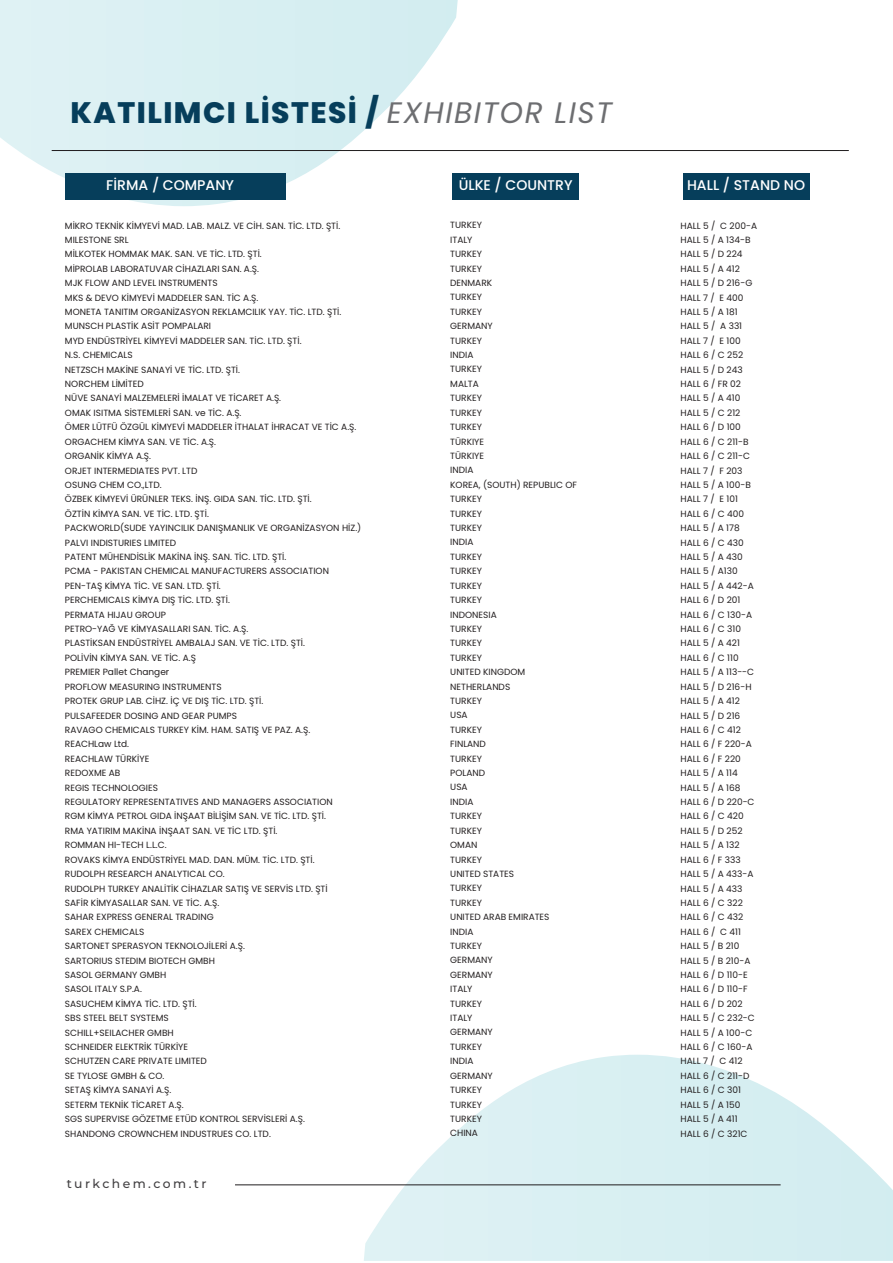
<style>
.page{position:relative;width:893px;height:1263px;background:#fff}
.page>*{position:absolute;margin:0;border:0;box-sizing:border-box;transform-origin:0 0}
.t1{font:800 29.55px "Poppins";letter-spacing:.05em;color:#063e5b}
.t2{font:500 14.1px "Poppins";color:#fff}
.t3{font:500 12.3px "Montserrat";letter-spacing:.2em;color:#434143}
.t4{font:9px/14.4px "Poppins";color:#231f20}
.s1{font-weight:400;font-style:italic;color:#6d6e71}
</style>
<div class="page">
<svg style="left:0;top:0;width:458px;height:206px"></svg>
<svg style="left:364px;top:1055px;width:529px;height:206px"></svg>
<div style="left:65px;top:173px;width:220px;height:26px;background:#063e5b"></div>
<div style="left:452px;top:173px;width:127px;height:26px;background:#063e5b"></div>
<div style="left:683px;top:173px;width:126px;height:26px;background:#063e5b"></div>
<hr style="left:52px;top:150px;width:797px;height:1px;background:#201d1e">
<hr style="left:235px;top:1184px;width:546px;height:1px;background:#201d1e">
<h1 class="t1" style="left:71px;top:95px;width:543px">KATILIMCI LİSTESİ / <span class="s1">EXHIBITOR LIST</span></h1>
<h2 class="t2" style="left:106px;top:177px;width:129px">FİRMA / COMPANY</h2>
<h2 class="t2" style="left:459px;top:177px;width:115px">ÜLKE / COUNTRY</h2>
<h2 class="t2" style="left:687px;top:177px;width:119px">HALL / STAND NO</h2>
<p class="t4" style="left:65px;top:218px;width:298px">MİKRO TEKNİK KİMYEVİ MAD. LAB. MALZ. VE CİH. SAN. TİC. LTD. ŞTİ.<br>MILESTONE SRL<br>MİLKOTEK HOMMAK MAK. SAN. VE TİC. LTD. ŞTİ.<br>MİPROLAB LABORATUVAR CİHAZLARI SAN. A.Ş.<br>MJK FLOW AND LEVEL INSTRUMENTS<br>MKS &amp; DEVO KİMYEVİ MADDELER SAN. TİC A.Ş.<br>MONETA TANITIM ORGANİZASYON REKLAMCILIK YAY. TİC. LTD. ŞTİ.<br>MUNSCH PLASTİK ASİT POMPALARI<br>MYD ENDÜSTRİYEL KİMYEVİ MADDELER SAN. TİC. LTD. ŞTİ.<br>N.S. CHEMICALS<br>NETZSCH MAKİNE SANAYİ VE TİC. LTD. ŞTİ.<br>NORCHEM LİMİTED<br>NÜVE SANAYİ MALZEMELERİ İMALAT VE TİCARET A.Ş.<br>OMAK ISITMA SİSTEMLERİ SAN. ve TİC. A.Ş.<br>ÖMER LÜTFÜ ÖZGÜL KİMYEVİ MADDELER İTHALAT İHRACAT VE TİC A.Ş.<br>ORGACHEM KİMYA SAN. VE TİC. A.Ş.<br>ORGANİK KİMYA A.Ş.<br>ORJET INTERMEDIATES PVT. LTD<br>OSUNG CHEM CO.,LTD.<br>ÖZBEK KİMYEVİ ÜRÜNLER TEKS. İNŞ. GIDA SAN. TİC. LTD. ŞTİ.<br>ÖZTİN KİMYA SAN. VE TİC. LTD. ŞTİ.<br>PACKWORLD(SUDE YAYINCILIK DANIŞMANLIK VE ORGANİZASYON HİZ.)<br>PALVI INDISTURIES LIMITED<br>PATENT MÜHENDİSLİK MAKİNA İNŞ. SAN. TİC. LTD. ŞTİ.<br>PCMA - PAKISTAN CHEMICAL MANUFACTURERS ASSOCIATION PEN-TAŞ KİMYA TİC. VE SAN. LTD. ŞTİ.<br>PERCHEMICALS KİMYA DIŞ TİC. LTD. ŞTİ.<br>PERMATA HIJAU GROUP<br>PETRO-YAĞ VE KİMYASALLARI SAN. TİC. A.Ş.<br>PLASTİKSAN ENDÜSTRİYEL AMBALAJ SAN. VE TİC. LTD. ŞTİ.<br>POLİVİN KİMYA SAN. VE TİC. A.Ş<br>PREMIER Pallet Changer<br>PROFLOW MEASURING INSTRUMENTS<br>PROTEK GRUP LAB. CİHZ. İÇ VE DIŞ TİC. LTD. ŞTİ.<br>PULSAFEEDER DOSING AND GEAR PUMPS<br>RAVAGO CHEMICALS TURKEY KİM. HAM. SATIŞ VE PAZ. A.Ş.<br>REACHLaw Ltd.<br>REACHLAW TÜRKİYE<br>REDOXME AB<br>REGIS TECHNOLOGIES<br>REGULATORY REPRESENTATIVES AND MANAGERS ASSOCIATION<br>RGM KİMYA PETROL GIDA İNŞAAT BİLİŞİM SAN. VE TİC. LTD. ŞTİ.<br>RMA YATIRIM MAKİNA İNŞAAT SAN. VE TİC LTD. ŞTİ.<br>ROMMAN HI-TECH L.L.C.<br>ROVAKS KİMYA ENDÜSTRİYEL MAD. DAN. MÜM. TİC. LTD. ŞTİ.<br>RUDOLPH RESEARCH ANALYTICAL CO.<br>RUDOLPH TURKEY ANALİTİK CİHAZLAR SATIŞ VE SERVİS LTD. ŞTİ<br>SAFİR KİMYASALLAR SAN. VE TİC. A.Ş.<br>SAHAR EXPRESS GENERAL TRADING<br>SAREX CHEMICALS<br>SARTONET SPERASYON TEKNOLOJİLERİ A.Ş.<br>SARTORIUS STEDIM BIOTECH GMBH<br>SASOL GERMANY GMBH<br>SASOL ITALY S.P.A.<br>SASUCHEM KİMYA TİC. LTD. ŞTİ.<br>SBS STEEL BELT SYSTEMS<br>SCHILL+SEILACHER GMBH<br>SCHNEIDER ELEKTRİK TÜRKİYE<br>SCHUTZEN CARE PRIVATE LIMITED<br>SE TYLOSE GMBH &amp; CO.<br>SETAŞ KİMYA SANAYİ A.Ş.<br>SETERM TEKNİK TİCARET A.Ş.<br>SGS SUPERVISE GÖZETME ETÜD KONTROL SERVİSLERİ A.Ş.<br>SHANDONG CROWNCHEM INDUSTRUES CO. LTD.</p>
<p class="t4" style="left:450px;top:218px;width:128px">TURKEY<br>ITALY<br>TURKEY<br>TURKEY<br>DENMARK<br>TURKEY<br>TURKEY<br>GERMANY<br>TURKEY<br>INDIA<br>TURKEY<br>MALTA<br>TURKEY<br>TURKEY<br>TURKEY<br>TÜRKIYE<br>TÜRKIYE<br>INDIA<br>KOREA, (SOUTH) REPUBLIC OF<br>TURKEY<br>TURKEY<br>TURKEY<br>INDIA<br>TURKEY<br>TURKEY<br>TURKEY<br>TURKEY<br>INDONESIA<br>TURKEY<br>TURKEY<br>TURKEY<br>UNITED KINGDOM<br>NETHERLANDS<br>TURKEY<br>USA<br>TURKEY<br>FINLAND<br>TURKEY<br>POLAND<br>USA<br>INDIA<br>TURKEY<br>TURKEY<br>OMAN<br>TURKEY<br>UNITED STATES<br>TURKEY<br>TURKEY<br>UNITED ARAB EMIRATES<br>INDIA<br>TURKEY<br>GERMANY<br>GERMANY<br>ITALY<br>TURKEY<br>ITALY<br>GERMANY<br>TURKEY<br>INDIA<br>GERMANY<br>TURKEY<br>TURKEY<br>TURKEY<br>CHINA</p>
<p class="t4" style="left:681px;top:218px;width:78px">HALL 5 / C 200-A<br>HALL 5 / A 134-B<br>HALL 5 / D 224<br>HALL 5 / A 412<br>HALL 5 / D 216-G<br>HALL 7 / E 400<br>HALL 5 / A 181<br>HALL 5 / A 331<br>HALL 7 / E 100<br>HALL 6 / C 252<br>HALL 5 / D 243<br>HALL 6 / FR 02<br>HALL 5 / A 410<br>HALL 5 / C 212<br>HALL 6 / D 100<br>HALL 6 / C 211-B<br>HALL 6 / C 211-C<br>HALL 7 / F 203<br>HALL 5 / A 100-B<br>HALL 7 / E 101<br>HALL 6 / C 400<br>HALL 5 / A 178<br>HALL 6 / C 430<br>HALL 5 / A 430<br>HALL 5 / A130<br>HALL 5 / A 442-A<br>HALL 6 / D 201<br>HALL 6 / C 130-A<br>HALL 6 / C 310<br>HALL 5 / A 421<br>HALL 6 / C 110<br>HALL 5 / A 113--C<br>HALL 5 / D 216-H<br>HALL 5 / A 412<br>HALL 5 / D 216<br>HALL 6 / C 412<br>HALL 6 / F 220-A<br>HALL 6 / F 220<br>HALL 5 / A 114<br>HALL 5 / A 168<br>HALL 6 / D 220-C<br>HALL 6 / C 420<br>HALL 5 / D 252<br>HALL 5 / A 132<br>HALL 6 / F 333<br>HALL 5 / A 433-A<br>HALL 5 / A 433<br>HALL 6 / C 322<br>HALL 6 / C 432<br>HALL 6 / C 411<br>HALL 5 / B 210<br>HALL 5 / B 210-A<br>HALL 6 / D 110-E<br>HALL 6 / D 110-F<br>HALL 6 / D 202<br>HALL 5 / C 232-C<br>HALL 5 / A 100-C<br>HALL 6 / C 160-A<br>HALL 7 / C 412<br>HALL 6 / C 211-D<br>HALL 6 / C 301<br>HALL 5 / A 150<br>HALL 5 / A 411<br>HALL 6 / C 321C</p>
<h3 class="t3" style="left:67px;top:1175px;width:141px">turkchem.com.tr</h3>
</div>
